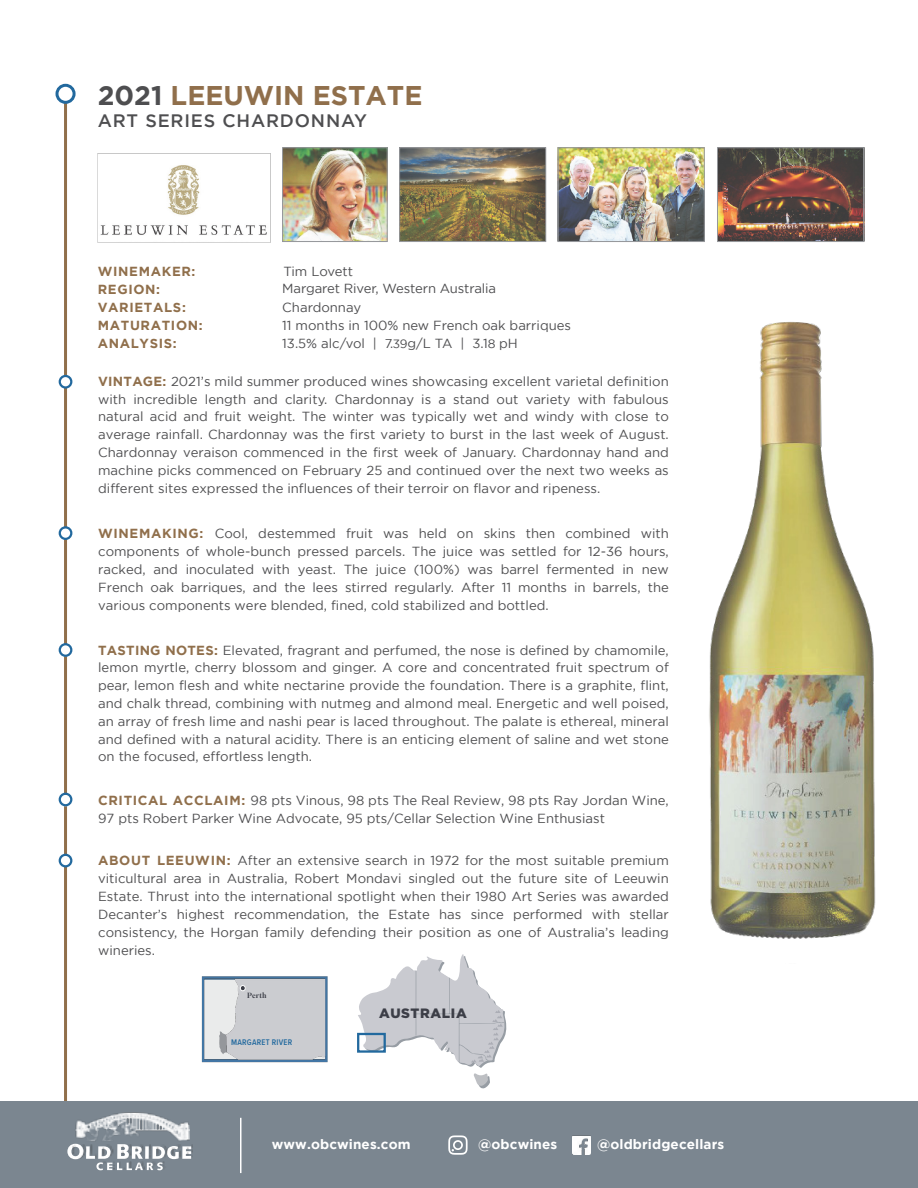
<style>
.page{position:relative;width:918px;height:1188px;background:#fff}
.page>*{position:absolute;margin:0;border:0;box-sizing:border-box;transform-origin:0 0}
.t1{font:700 27px "Gotham";color:#906f4b}
.t2{font:500 18px "Gotham";letter-spacing:.045em;color:#4e4e50}
.t3{font:700 13.5px "Gotham";letter-spacing:.01em;color:#fff}
.t4{font:900 13.5px "Gotham";letter-spacing:.05em;color:#3c3e47}
.t5{font:13.2px/17.9px "Gotham";color:#4e4e50;text-align:justify}
.t6{font:700 13.2px/18px "Gotham";letter-spacing:.05em;color:#906f4b}
.t7{font:600 8.4px "Proxima Nova Cond";letter-spacing:.025em;color:#22699e}
.t8{font:500 7.65px "Superior Title";letter-spacing:.02em;color:#3c3e47}
.s1{color:#4e4e50}
.s2{font-size:12.75px}
.s3{font-size:12px}
.s4{font-size:12.3px}
.s5{font-weight:700;color:#906f4b}
</style>
<div class="page">
<img style="left:97px;top:154px;width:170px;height:88px">
<hr style="left:64px;top:85px;width:3px;height:1026px;background:#906f4b">
<img style="left:284px;top:149px;width:102px;height:91px">
<div style="left:282px;top:147px;width:106px;height:95px;border:1px solid #95979b"></div>
<img style="left:560px;top:149px;width:143px;height:91px">
<div style="left:558px;top:147px;width:147px;height:95px;border:1px solid #95979b"></div>
<img style="left:401px;top:149px;width:143px;height:91px">
<div style="left:399px;top:147px;width:147px;height:95px;border:1px solid #95979b"></div>
<div style="left:57px;top:85px;width:17px;height:17px;background:#fff;border-radius:50%"></div>
<div style="left:56px;top:84px;width:20px;height:20px;border:3px solid #22699e;border-radius:50%"></div>
<img style="left:719px;top:149px;width:143px;height:91px">
<div style="left:717px;top:147px;width:147px;height:95px;border:1px solid #95979b"></div>
<div style="left:60px;top:528px;width:11px;height:12px;background:#fff;border-radius:50%"></div>
<div style="left:59px;top:526px;width:13px;height:14px;border:2px solid #22699e;border-radius:50%"></div>
<div style="left:60px;top:645px;width:11px;height:11px;background:#fff;border-radius:50%"></div>
<div style="left:59px;top:643px;width:13px;height:14px;border:2px solid #22699e;border-radius:50%"></div>
<div style="left:60px;top:795px;width:11px;height:11px;background:#fff;border-radius:50%"></div>
<div style="left:59px;top:793px;width:13px;height:13px;border:2px solid #22699e;border-radius:50%"></div>
<div style="left:60px;top:855px;width:11px;height:12px;background:#fff;border-radius:50%"></div>
<div style="left:59px;top:854px;width:13px;height:13px;border:2px solid #22699e;border-radius:50%"></div>
<div style="left:60px;top:376px;width:11px;height:11px;background:#fff;border-radius:50%"></div>
<div style="left:59px;top:375px;width:13px;height:14px;border:2px solid #22699e;border-radius:50%"></div>
<img style="left:201px;top:976px;width:127px;height:87px">
<svg style="left:240px;top:985px;width:6px;height:6px"></svg>
<div style="left:357px;top:1033px;width:29px;height:20px;border:2px solid #22699e"></div>
<svg style="left:358px;top:954px;width:149px;height:135px"></svg>
<div style="left:0;top:1102px;width:918px;height:86px;background:#7b8690"></div>
<img style="left:572px;top:1136px;width:19px;height:18px">
<svg style="left:448px;top:1135px;width:20px;height:20px"></svg>
<svg style="left:67px;top:1145px;width:4px;height:13px"></svg>
<img style="left:75px;top:1112px;width:114px;height:29px">
<img style="left:71px;top:1144px;width:122px;height:27px">
<hr style="left:240px;top:1118px;width:2px;height:55px;background:#fff">
<img style="left:709px;top:322px;width:167px;height:617px">
<h1 class="t1" style="left:98px;top:80px;width:326px"><span class="s1">2021</span> LEEUWIN ESTATE</h1>
<h2 class="t2" style="left:98px;top:110px;width:271px">ART SERIES CHARDONNAY</h2>
<p class="t6" style="left:98px;top:262px;width:106px">WINEMAKER:<br>REGION:<br>VARIETALS:<br>MATURATION:<br>ANALYSIS:</p>
<p class="t5" style="left:282px;top:262px;width:290px;text-align:left">Tim Lovett<br>Margaret River, Western Australia<br>Chardonnay<br>11 months in 100% new French oak barriques<br>13.5% alc/vol | <span class="s2">7.</span><span class="s3">39</span>g/L TA | 3.1<span class="s4">8</span> pH</p>
<p class="t5" style="left:98px;top:372px;width:572px"><span class="s5">VINTAGE:</span> 2021’s mild summer produced wines showcasing excellent varietal definition with incredible length and clarity. Chardonnay is a stand out variety with fabulous natural acid and fruit weight. The winter was typically wet and windy with close to average rainfall. Chardonnay was the first variety to burst in the last week of August.<br>Chardonnay veraison commenced in the first week of January. Chardonnay hand and machine picks commenced on February 25 and continued over the next two weeks as different sites expressed the influences of their terroir on flavor and ripeness.</p>
<p class="t5" style="left:98px;top:524px;width:572px"><span class="s5">WINEMAKING:</span> Cool, destemmed fruit was held on skins then combined with components of whole-bunch pressed parcels. The juice was settled for 12-36 hours, racked, and inoculated with yeast. The juice (100%) was barrel fermented in new French oak barriques, and the lees stirred regularly. After 11 months in barrels, the various components were blended, fined, cold stabilized and bottled.</p>
<p class="t5" style="left:98px;top:641px;width:572px"><span class="s5">TASTING NOTES:</span> Elevated, fragrant and perfumed, the nose is defined by chamomile, lemon myrtle, cherry blossom and ginger. A core and concentrated fruit spectrum of pear, lemon flesh and white nectarine provide the foundation. There is a graphite, flint, and chalk thread, combining with nutmeg and almond meal. Energetic and well poised, an array of fresh lime and nashi pear is laced throughout. The palate is ethereal, mineral and defined with a natural acidity. There is an enticing element of saline and wet stone on the focused, effortless length.</p>
<p class="t5" style="left:98px;top:791px;width:572px;line-height:18.6px"><span class="s5">CRITICAL ACCLAIM:</span> 98 pts Vinous, 98 pts The Real Review, 98 pts Ray Jordan Wine,<br>97 pts Robert Parker Wine Advocate, 95 pts/Cellar Selection Wine Enthusiast</p>
<p class="t5" style="left:98px;top:852px;width:572px"><span class="s5">ABOUT LEEUWIN:</span> After an extensive search in 1972 for the most suitable premium viticultural area in Australia, Robert Mondavi singled out the future site of Leeuwin Estate. Thrust into the international spotlight when their 1980 Art Series was awarded Decanter’s highest recommendation, the Estate has since performed with stellar consistency, the Horgan family defending their position as one of Australia’s leading wineries.</p>
<p class="t8" style="left:247px;top:991px;width:21px">Perth</p>
<p class="t7" style="left:231px;top:1036px;width:62px">MARGARET RIVER</p>
<p class="t4" style="left:379px;top:1006px;width:89px">AUSTRALIA</p>
<p class="t3" style="left:272px;top:1136px;width:140px">www.obcwines.com</p>
<p class="t3" style="left:478px;top:1136px;width:81px">@obcwines</p>
<p class="t3" style="left:597px;top:1136px;width:129px">@oldbridgecellars</p>
</div>
